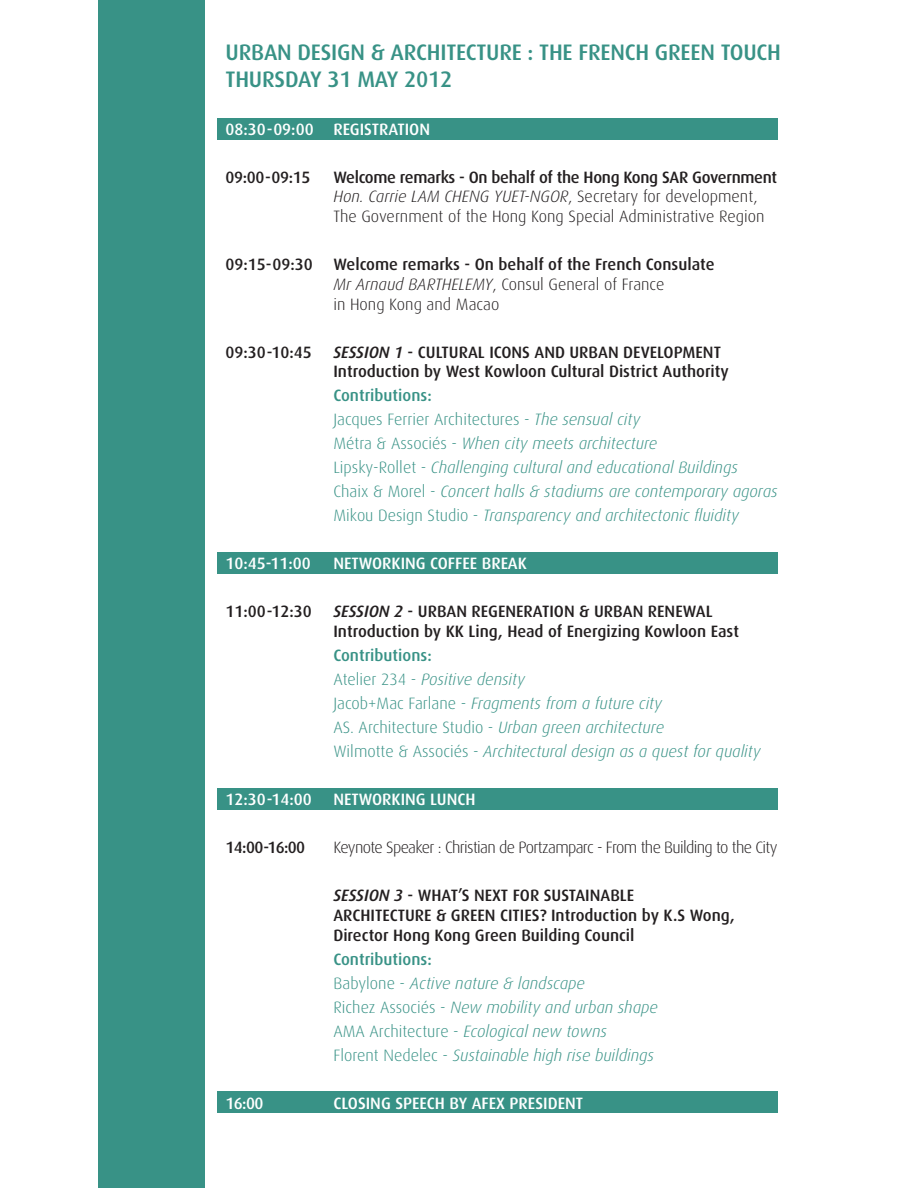
<style>
.page{position:relative;width:918px;height:1188px;background:#fff}
.page>*{position:absolute;margin:0;border:0;box-sizing:border-box;transform-origin:0 0}
.t1{font:500 22.5px/27px "Dax";letter-spacing:-.01em;color:#389286}
.t2{font:italic 300 16.5px/24px "Dax";color:#389286}
.t3{font:500 16.5px/19.8px "Dax";color:#231f20}
.t4{font:300 16.5px/19.8px "Dax";color:#231f20}
.t5{font:500 16.5px "Dax";color:#fff}
.t6{font:300 16.5px "Dax";letter-spacing:-.04em;color:#231f20}
.s1{font-weight:500}
.s2{font-style:italic}
.s3{font-weight:300;font-style:italic}
.s4{font-weight:300}
.s5{font-weight:500;font-style:normal}
.s6{font-style:normal}
</style>
<div class="page">
<div style="left:217px;top:118px;width:560px;height:22px;background:#389286"></div>
<div style="left:217px;top:552px;width:560px;height:21px;background:#389286"></div>
<div style="left:217px;top:788px;width:560px;height:22px;background:#389286"></div>
<div style="left:217px;top:1091px;width:560px;height:22px;background:#389286"></div>
<div style="left:98px;top:0;width:106px;height:1188px;background:#389286"></div>
<h1 class="t1" style="left:226px;top:40px;width:557px">URBAN DESIGN &amp; ARCHITECTURE : THE FRENCH GREEN TOUCH<br>THURSDAY 31 MAY 2012</h1>
<p class="t5" style="left:226px;top:122px;width:206px">08:30-09:00 REGISTRATION</p>
<p class="t3" style="left:226px;top:168px;width:86px">09:00-09:15</p>
<p class="t4" style="left:333px;top:168px;width:445px"><span class="s1">Welcome remarks - On behalf of the Hong Kong SAR Government<br></span><span class="s2">Hon. Carrie LAM CHENG YUET-NGOR</span>, Secretary for development,<br>The Government of the Hong Kong Special Administrative Region</p>
<p class="t3" style="left:333px;top:256px;width:383px;text-indent:-108px">09:15-09:30 Welcome remarks - On behalf of the French Consulate<br><span class="s3">Mr Arnaud BARTHELEMY</span><span class="s4">, Consul General of France<br>in Hong Kong and Macao</span></p>
<p class="t3" style="left:226px;top:343px;width:88px">09:30-10:45</p>
<p class="t3" style="left:333px;top:343px;width:397px"><span class="s2">SESSION 1</span> - CULTURAL ICONS AND URBAN DEVELOPMENT<br>Introduction by West Kowloon Cultural District Authority</p>
<p class="t2" style="left:333px;top:385px;width:446px"><span class="s5">Contributions:<br></span><span class="s6">Jacques Ferrier Architectures -</span> The sensual city<br><span class="s6">Métra &amp; Associés -</span> When city meets architecture<br><span class="s6">Lipsky-Rollet -</span> Challenging cultural and educational Buildings<br><span class="s6">Chaix &amp; Morel -</span> Concert halls &amp; stadiums are contemporary agoras <span class="s6">Mikou Design Studio -</span> Transparency and architectonic fluidity</p>
<p class="t5" style="left:226px;top:557px;width:87px">10:45-11:00</p>
<p class="t5" style="left:333px;top:557px;width:195px">NETWORKING COFFEE BREAK</p>
<p class="t3" style="left:226px;top:603px;width:88px">11:00-12:30</p>
<p class="t3" style="left:333px;top:603px;width:407px"><span class="s2">SESSION 2</span> - URBAN REGENERATION &amp; URBAN RENEWAL<br>Introduction by KK Ling, Head of Energizing Kowloon East</p>
<p class="t2" style="left:333px;top:645px;width:429px"><span class="s5">Contributions:<br></span><span class="s6">Atelier 234 -</span> Positive density<br><span class="s6">Jacob+Mac Farlane -</span> Fragments from a future city<br><span class="s6">AS. Architecture Studio -</span> Urban green architecture<br><span class="s6">Wilmotte &amp; Associés -</span> Architectural design as a quest for quality</p>
<p class="t5" style="left:226px;top:792px;width:88px">12:30-14:00</p>
<p class="t5" style="left:333px;top:792px;width:144px">NETWORKING LUNCH</p>
<p class="t3" style="left:226px;top:839px;width:81px">14:00-16:00</p>
<p class="t6" style="left:333px;top:840px;width:446px">Keynote Speaker : Christian de Portzamparc - From the Building to the City</p>
<p class="t3" style="left:333px;top:887px;width:403px"><span class="s2">SESSION 3</span> - WHAT’S NEXT FOR SUSTAINABLE<br>ARCHITECTURE &amp; GREEN CITIES? Introduction by K.S Wong,<br>Director Hong Kong Green Building Council</p>
<p class="t2" style="left:333px;top:948px;width:326px"><span class="s5">Contributions:<br></span><span class="s6">Babylone -</span> Active nature &amp; landscape<br><span class="s6">Richez Associés -</span> New mobility and urban shape <span class="s6">AMA Architecture -</span> Ecological new towns<br><span class="s6">Florent Nedelec -</span> Sustainable high rise buildings</p>
<p class="t5" style="left:226px;top:1096px;width:39px">16:00</p>
<p class="t5" style="left:333px;top:1096px;width:251px">CLOSING SPEECH BY AFEX PRESIDENT</p>
</div>
